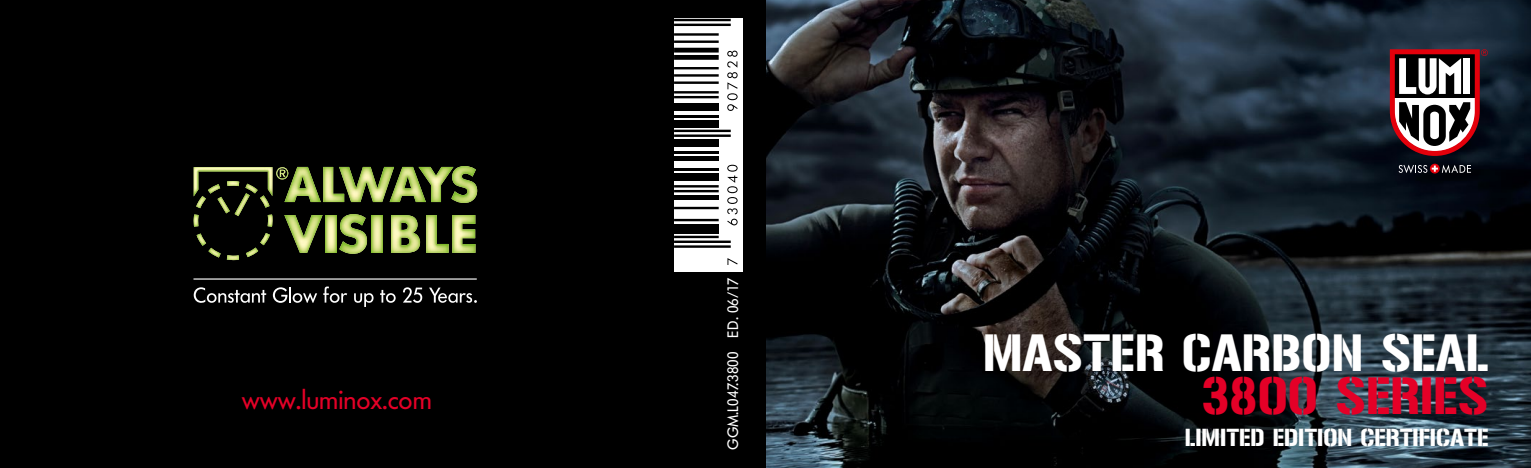
<style>
.page{position:relative;width:1531px;height:468px;background:#fff}
.page>*{position:absolute;margin:0;border:0;box-sizing:border-box;transform-origin:0 0}
.t1{font:45.9px "Gunplay";letter-spacing:.005em;color:#fff}
.t2{font:45.9px "Gunplay";letter-spacing:.005em;color:#e40027}
.t3{font:27px "Futura BQ";color:#e40027}
.t4{font:21.6px "Gunplay";color:#fff}
.t5{font:15px "Futura BQ";color:#fff}
</style>
<div class="page">
<div style="left:0;top:0;width:767px;height:468px;background:#000"></div>
<img style="left:766px;top:0;width:765px;height:468px">
<svg style="left:1398px;top:165px;width:73px;height:8px"></svg>
<svg style="left:1390px;top:49px;width:98px;height:107px"></svg>
<svg style="left:194px;top:287px;width:72px;height:16px"></svg>
<svg style="left:273px;top:287px;width:44px;height:16px"></svg>
<svg style="left:323px;top:286px;width:24px;height:17px"></svg>
<svg style="left:354px;top:293px;width:19px;height:14px"></svg>
<svg style="left:380px;top:290px;width:16px;height:13px"></svg>
<svg style="left:403px;top:287px;width:19px;height:16px"></svg>
<svg style="left:429px;top:287px;width:48px;height:16px"></svg>
<svg style="left:193px;top:278px;width:284px;height:1px"></svg>
<svg style="left:193px;top:166px;width:284px;height:95px"></svg>
<div style="left:674px;top:19px;width:68px;height:253px;background:#fff"></div>
<hr style="left:674px;top:240px;width:57px;height:3px;background:#000">
<hr style="left:674px;top:245px;width:57px;height:3px;background:#000">
<hr style="left:674px;top:236px;width:45px;height:2px;background:#000">
<div style="left:674px;top:224px;width:45px;height:9px;background:#000"></div>
<hr style="left:674px;top:207px;width:45px;height:2px;background:#000">
<hr style="left:674px;top:219px;width:45px;height:2px;background:#000">
<hr style="left:674px;top:195px;width:45px;height:4px;background:#000">
<hr style="left:674px;top:185px;width:45px;height:2px;background:#000">
<hr style="left:674px;top:190px;width:45px;height:2px;background:#000">
<div style="left:674px;top:173px;width:45px;height:7px;background:#000"></div>
<hr style="left:674px;top:168px;width:45px;height:3px;background:#000">
<div style="left:674px;top:156px;width:45px;height:5px;background:#000"></div>
<hr style="left:674px;top:151px;width:45px;height:3px;background:#000">
<div style="left:674px;top:139px;width:45px;height:7px;background:#000"></div>
<hr style="left:674px;top:130px;width:57px;height:2px;background:#000">
<hr style="left:674px;top:134px;width:57px;height:3px;background:#000">
<div style="left:674px;top:120px;width:45px;height:7px;background:#000"></div>
<hr style="left:674px;top:115px;width:45px;height:3px;background:#000">
<div style="left:674px;top:103px;width:45px;height:7px;background:#000"></div>
<hr style="left:674px;top:67px;width:45px;height:2px;background:#000">
<hr style="left:674px;top:74px;width:45px;height:3px;background:#000">
<hr style="left:674px;top:81px;width:45px;height:3px;background:#000">
<hr style="left:674px;top:91px;width:45px;height:2px;background:#000">
<hr style="left:674px;top:96px;width:45px;height:2px;background:#000">
<div style="left:674px;top:48px;width:45px;height:5px;background:#000"></div>
<div style="left:674px;top:55px;width:45px;height:5px;background:#000"></div>
<hr style="left:674px;top:19px;width:57px;height:2px;background:#000">
<hr style="left:674px;top:24px;width:57px;height:2px;background:#000">
<hr style="left:674px;top:33px;width:45px;height:3px;background:#000">
<hr style="left:674px;top:40px;width:45px;height:3px;background:#000">
<svg style="left:727px;top:258px;width:11px;height:7px"></svg>
<svg style="left:727px;top:164px;width:10px;height:61px"></svg>
<svg style="left:727px;top:50px;width:11px;height:61px"></svg>
<p class="t3" style="left:242px;top:383px;width:192px">www.luminox.com</p>
<p class="t5" style="left:724px;top:337px;width:61px;rotate:-90deg">ED. 06/17</p>
<p class="t5" style="left:724px;top:449px;width:100px;rotate:-90deg">GGM.L047.3800</p>
<h1 class="t1" style="left:983px;top:326px;width:507px">MASTER CARBON SEAL</h1>
<h1 class="t2" style="left:1202px;top:369px;width:288px">3800 SERIES</h1>
<p class="t4" style="left:1185px;top:425px;width:305px">LIMITED EDITION CERTIFICATE</p>
</div>
